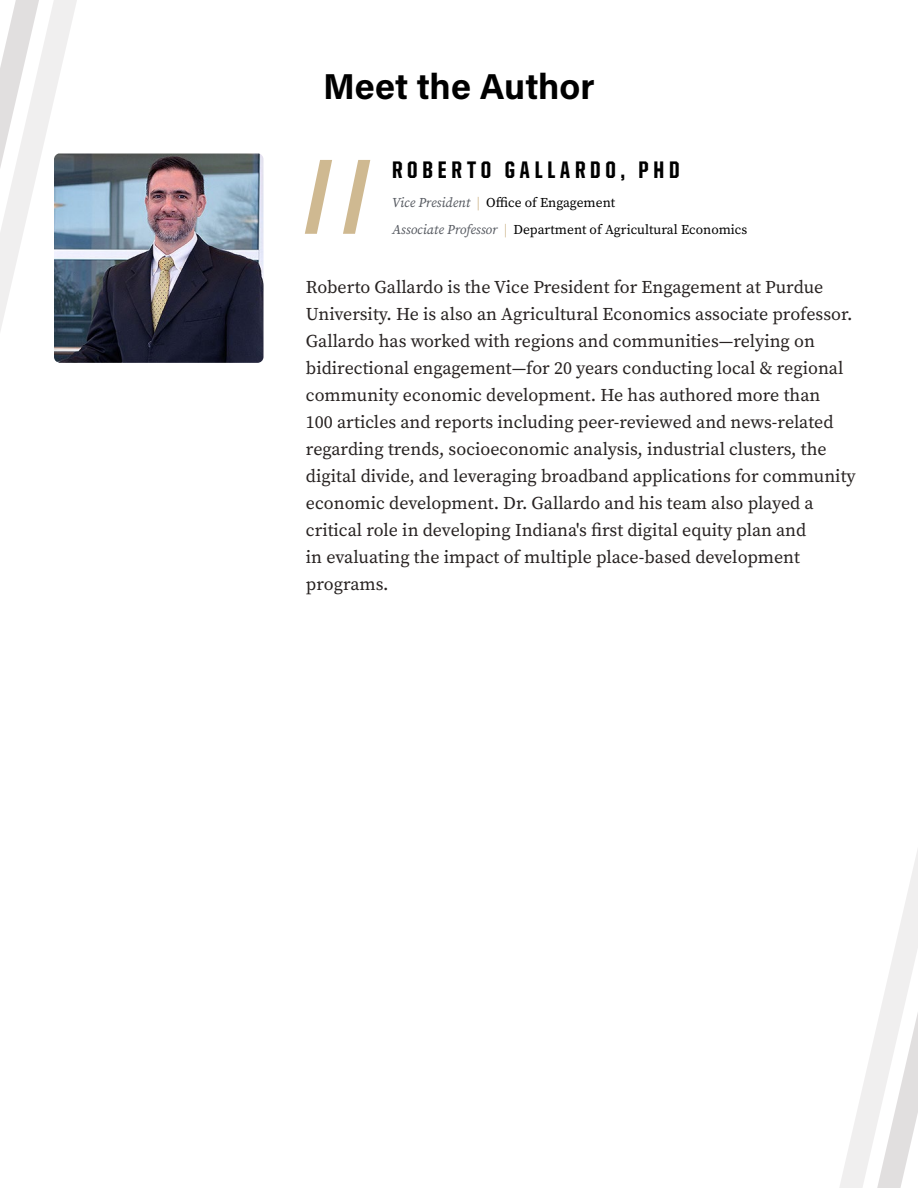
<style>
.page{position:relative;width:918px;height:1188px;background:#fff}
.page>*{position:absolute;margin:0;border:0;box-sizing:border-box;transform-origin:0 0}
.t1{font:900 90px "United Sans Cond";color:#cfb991}
.t2{font:700 36px "Acumin Pro";color:#000}
.t3{font:800 24px "United Sans Cond";letter-spacing:.2em;color:#000}
.t4{font:18px/27px "Source Serif Pro";color:#272221}
.t5{font:13.5px/26.2px "Source Serif Variable";color:#000}
.s1{font-style:italic;color:#555960}
.s2{font-style:italic;color:#cfb991}
</style>
<div class="page">
<svg style="left:839px;top:849px;width:79px;height:339px"></svg>
<svg style="left:0;top:0;width:80px;height:331px"></svg>
<img style="left:54px;top:154px;width:210px;height:209px">
<h2 class="t2" style="left:323px;top:61px;width:273px">Meet the Author</h2>
<h1 class="t1" style="left:306px;top:149px;width:65px">//</h1>
<h3 class="t3" style="left:392px;top:158px;width:289px">ROBERTO GALLARDO, PHD</h3>
<p class="t5" style="left:392px;top:190px;width:357px"><span class="s1">Vice President</span> <span class="s2">|</span> Office of Engagement<br><span class="s1">Associate Professor</span> <span class="s2">|</span> Department of Agricultural Economics</p>
<p class="t4" style="left:306px;top:274px;width:551px">Roberto Gallardo is the Vice President for Engagement at Purdue University. He is also an Agricultural Economics associate professor.<br>Gallardo has worked with regions and communities—relying on bidirectional engagement—for 20 years conducting local &amp; regional community economic development. He has authored more than<br>100 articles and reports including peer-reviewed and news-related regarding trends, socioeconomic analysis, industrial clusters, the digital divide, and leveraging broadband applications for community economic development. Dr. Gallardo and his team also played a critical role in developing Indiana's first digital equity plan and<br>in evaluating the impact of multiple place-based development programs.</p>
</div>
